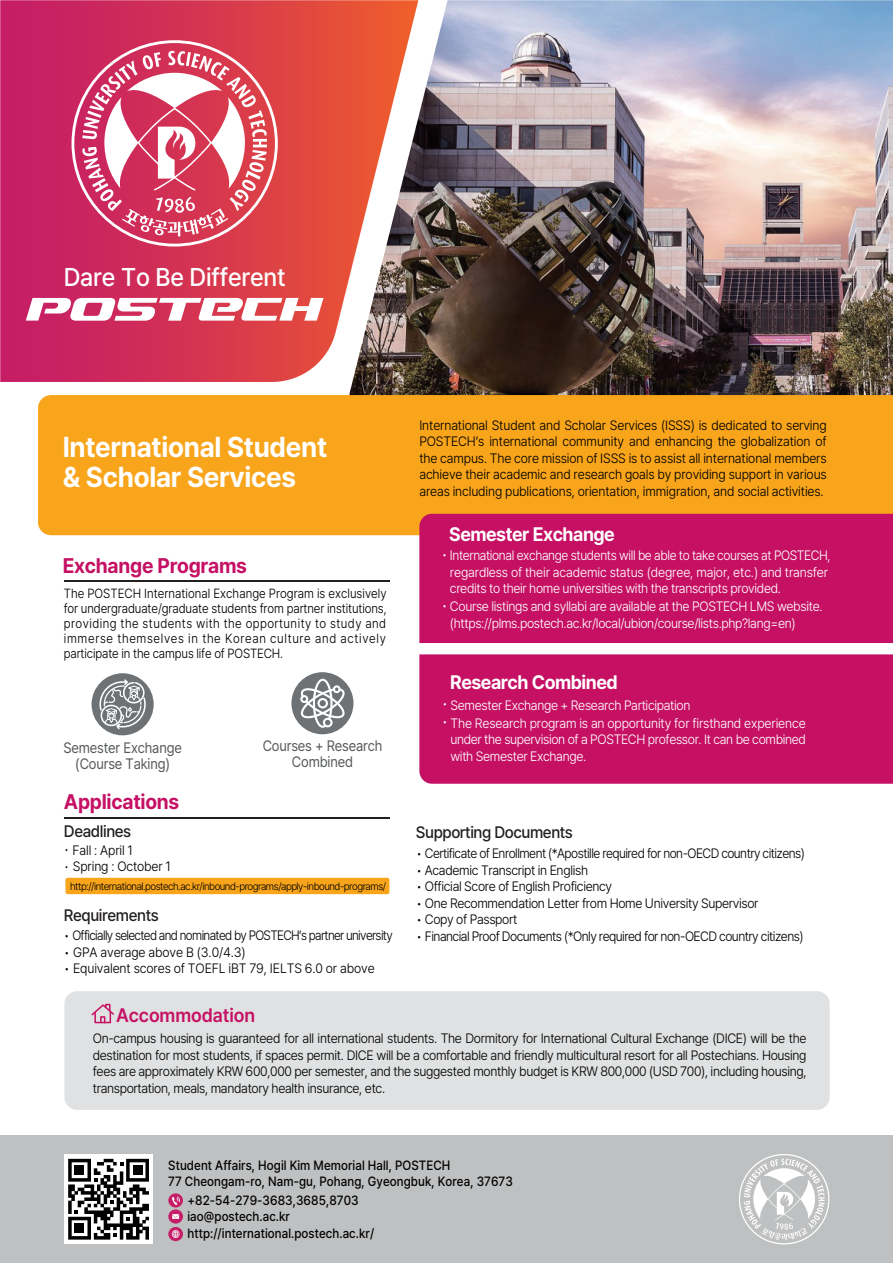
<style>
.page{position:relative;width:893px;height:1263px;background:#fff}
.page>*{position:absolute;margin:0;border:0;box-sizing:border-box;transform-origin:0 0}
.t1{font:700 28.5px/30px "Pretendard";letter-spacing:-.01em;color:#fff;scale:.95 1}
.t2{font:500 25.5px "Pretendard";letter-spacing:-.005em;color:#fff;scale:.95 1}
.t3{font:700 21px "Pretendard";letter-spacing:-.015em;color:#c51064;scale:.95 1}
.t4{font:700 19.35px "Pretendard";letter-spacing:-.025em;color:#fff;scale:.95 1}
.t5{font:600 19.35px "Pretendard";letter-spacing:-.005em;color:#c51064;scale:.95 1}
.t6{font:500 16.5px "Pretendard";letter-spacing:-.025em;color:#231f20;scale:.95 1}
.t7{font:15px/16.2px "Pretendard";letter-spacing:-.01em;color:#575a5b;text-align:center;scale:.9 1}
.t8{font:300 13.5px/16.5px "Pretendard";letter-spacing:-.025em;color:#010101;text-align:justify;scale:.95 1}
.t9{font:300 13.5px/16.5px "Pretendard";letter-spacing:-.025em;color:#fff;scale:.95 1}
.t10{font:300 13.5px/16.5px "Pretendard";letter-spacing:-.025em;color:#fff;scale:.93 1}
.t11{font:300 13.5px "Pretendard";letter-spacing:-.05em;color:#010101;scale:.91 1}
.t12{font:500 13.35px/16.6px "Pretendard";letter-spacing:.005em;color:#010101;scale:.9 1}
.t13{font:300 13.2px/15px "Pretendard";letter-spacing:-.01em;color:#010101;text-align:justify;scale:.91 1}
.t14{font:300 10.5px "Pretendard";letter-spacing:-.045em;color:#010101}
.s1{font-size:13.35px}
</style>
<div class="page">
<div style="left:0;top:1135px;width:893px;height:128px;background:#bfc0c1"></div>
<img style="left:349px;top:0;width:544px;height:395px">
<div style="left:38px;top:395px;width:855px;height:140px;background:#f9a51b"></div>
<div style="left:64px;top:991px;width:766px;height:119px;background:#e0e1e2;border-radius:13px"></div>
<div style="left:419px;top:514px;width:474px;height:129px;background:#c51064"></div>
<div style="left:419px;top:654px;width:474px;height:130px;background:#c51064"></div>
<hr style="left:64px;top:580px;width:325px;height:1px;background:#231f20">
<div style="left:92px;top:673px;width:62px;height:62px;background:#6e7275;border-radius:50%"></div>
<svg style="left:99px;top:678px;width:48px;height:53px"></svg>
<div style="left:291px;top:672px;width:62px;height:62px;background:#6e7275;border-radius:50%"></div>
<svg style="left:299px;top:679px;width:46px;height:49px"></svg>
<hr style="left:64px;top:817px;width:325px;height:2px;background:#231f20">
<div style="left:65px;top:878px;width:324px;height:16px;background:#f9a51b;border-radius:2px"></div>
<svg style="left:91px;top:1003px;width:23px;height:20px"></svg>
<div style="left:64px;top:1154px;width:89px;height:90px;background:#fff"></div>
<svg style="left:68px;top:1159px;width:81px;height:80px"></svg>
<svg style="left:168px;top:1193px;width:15px;height:14px"></svg>
<svg style="left:171px;top:1196px;width:10px;height:9px"></svg>
<div style="left:168px;top:1209px;width:15px;height:14px;background:#c51d67;border-radius:50%"></div>
<div style="left:168px;top:1227px;width:15px;height:14px;background:#c51d67;border-radius:50%"></div>
<svg style="left:172px;top:1214px;width:7px;height:5px"></svg>
<svg style="left:172px;top:1230px;width:8px;height:8px"></svg>
<svg style="left:739px;top:1154px;width:90px;height:90px"></svg>
<svg style="left:0;top:0;width:418px;height:382px;background:#d14b5f"></svg>
<svg style="left:72px;top:40px;width:206px;height:206px"></svg>
<svg style="left:26px;top:298px;width:297px;height:23px"></svg>
<h2 class="t2" style="left:64px;top:263px;width:235px">Dare To Be Different</h2>
<h1 class="t1" style="left:63px;top:432px;width:280px">International Student &amp; Scholar Services</h1>
<h3 class="t3" style="left:63px;top:553px;width:196px">Exchange Programs</h3>
<p class="t13" style="left:64px;top:586px;width:356px">The POSTECH International Exchange Program is exclusively for undergraduate/graduate students from partner institutions, providing the students with the opportunity to study and immerse themselves in the Korean culture and actively participate in the campus life of POSTECH.</p>
<p class="t7" style="left:63px;top:739px;width:133px">Semester Exchange (Course Taking)</p>
<p class="t7" style="left:263px;top:737px;width:134px">Courses + Research<br>Combined</p>
<h3 class="t3" style="left:64px;top:789px;width:123px">Applications</h3>
<p class="t8" style="left:73px;top:842px;width:105px">Fall : April 1<br>Spring : October 1</p>
<p class="t14" style="left:70px;top:880px;width:317px">http://international.postech.ac.kr/inbound-programs/apply-inbound-programs/</p>
<p class="t6" style="left:64px;top:822px;width:72px">Deadlines</p>
<p class="t6" style="left:64px;top:905px;width:101px">Requirements</p>
<p class="t8" style="left:419px;top:417px;width:430px">International Student and Scholar Services (ISSS) is dedicated to serving POSTECH’s international community and enhancing the globalization of the campus. The core mission of ISSS is to assist all international members achieve their academic and research goals by providing support in various areas including publications, orientation, immigration, and social activities.</p>
<h3 class="t4" style="left:449px;top:523px;width:176px">Semester Exchange</h3>
<p class="t10" style="left:450px;top:547px;width:411px;text-indent:-8px"><span class="s1">•</span> International exchange students will be able to take courses at POSTECH, regardless of their academic status (degree, major, etc.) and transfer credits to their home universities with the transcripts provided.</p>
<p class="t9" style="left:450px;top:598px;width:394px;text-indent:-8px"><span class="s1">•</span> Course listings and syllabi are available at the POSTECH LMS website. (https://plms.postech.ac.kr/local/ubion/course/lists.php?lang=en)</p>
<h3 class="t4" style="left:450px;top:671px;width:178px">Research Combined</h3>
<p class="t9" style="left:442px;top:697px;width:263px"><span class="s1">•</span> Semester Exchange + Research Participation</p>
<p class="t9" style="left:450px;top:715px;width:376px;text-align:justify;text-indent:-8px"><span class="s1">•</span> The Research program is an opportunity for firsthand experience under the supervision of a POSTECH professor. It can be combined with Semester Exchange.</p>
<p class="t6" style="left:416px;top:823px;width:167px">Supporting Documents</p>
<p class="t8" style="left:416px;top:845px;width:411px">• Certificate of Enrollment (*Apostille required for non-OECD country citizens)</p>
<p class="t8" style="left:416px;top:862px;width:183px">• Academic Transcript in English</p>
<p class="t8" style="left:416px;top:878px;width:208px">• Official Score of English Proficiency</p>
<p class="t8" style="left:416px;top:895px;width:362px">• One Recommendation Letter from Home University Supervisor</p>
<p class="t8" style="left:416px;top:911px;width:108px">• Copy of Passport</p>
<p class="t11" style="left:64px;top:927px;width:363px">• Officially selected and nominated by POSTECH’s partner university</p>
<p class="t8" style="left:416px;top:928px;width:409px">• Financial Proof Documents (*Only required for non-OECD country citizens)</p>
<p class="t8" style="left:64px;top:944px;width:193px">• GPA average above B (3.0/4.3)</p>
<p class="t8" style="left:64px;top:960px;width:329px">• Equivalent scores of TOEFL iBT 79, IELTS 6.0 or above</p>
<h3 class="t5" style="left:116px;top:1004px;width:148px">Accommodation</h3>
<p class="t8" style="left:93px;top:1030px;width:753px">On-campus housing is guaranteed for all international students. The Dormitory for International Cultural Exchange (DICE) will be the destination for most students, if spaces permit. DICE will be a comfortable and friendly multicultural resort for all Postechians. Housing fees are approximately KRW 600,000 per semester, and the suggested monthly budget is KRW 800,000 (USD 700), including housing, transportation, meals, mandatory health insurance, etc.</p>
<p class="t12" style="left:168px;top:1157px;width:384px;line-height:16.2px">Student Affairs, Hogil Kim Memorial Hall, POSTECH<br>77 Cheongam-ro, Nam-gu, Pohang, Gyeongbuk, Korea, 37673</p>
<p class="t12" style="left:187px;top:1191px;width:209px">+82-54-279-3683,3685,8703 iao@postech.ac.kr http://international.postech.ac.kr/</p>
</div>
